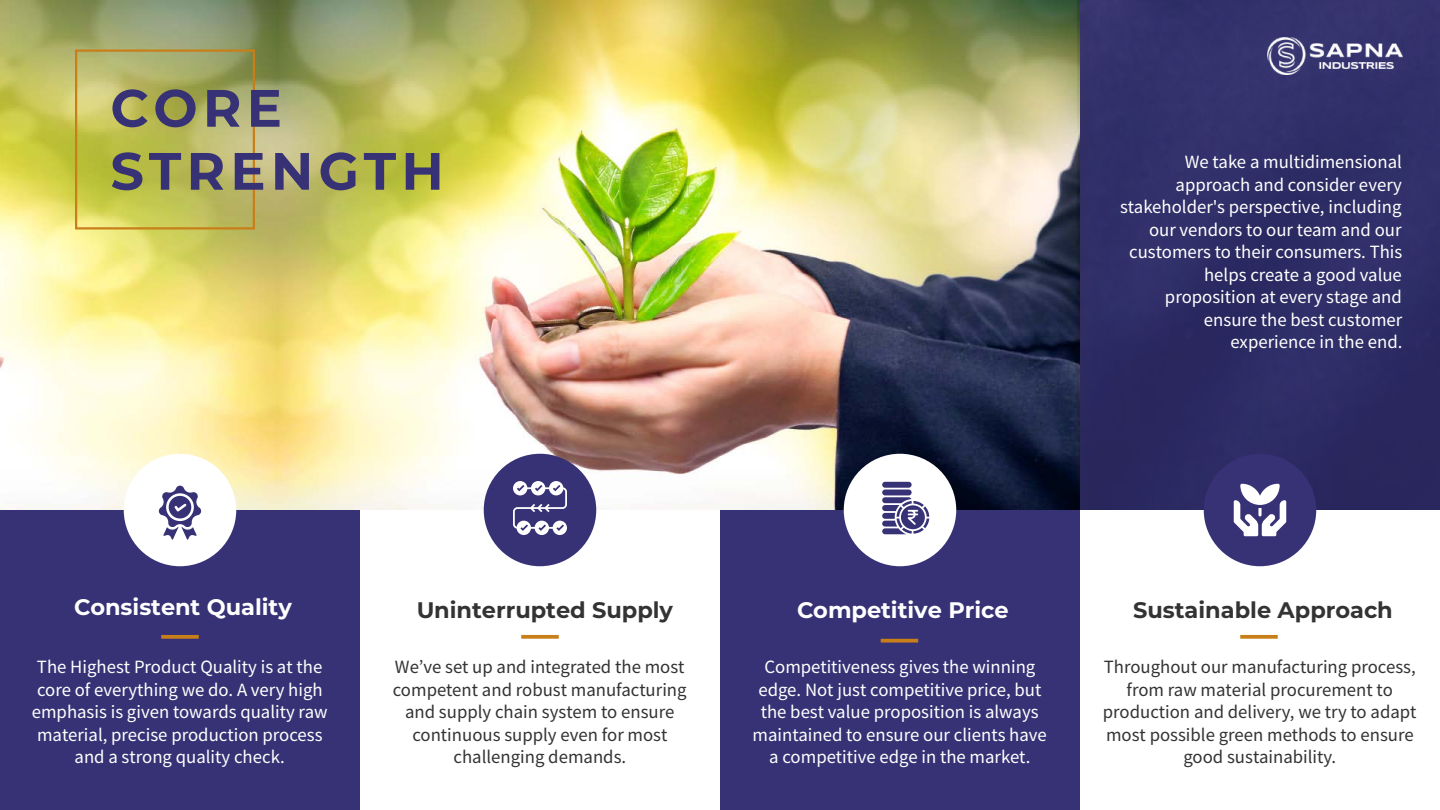
<style>
.page{position:relative;width:1440px;height:810px;background:#fff}
.page>*{position:absolute;margin:0;border:0;box-sizing:border-box;transform-origin:0 0}
.t1{font:700 52.5px/63px "Montserrat";letter-spacing:.1em;color:#373275}
.t2{font:700 22.5px "Montserrat";color:#333}
.t3{font:700 22.5px "Montserrat";color:#fff}
.t4{font:18.75px/22.5px "Source Sans Pro";color:#fff;text-align:center}
.t5{font:18.75px/22.5px "Source Sans Pro";color:#333;text-align:center}
</style>
<div class="page">
<img style="left:278px;top:0;width:802px;height:510px">
<img style="left:0;top:0;width:278px;height:510px">
<div style="left:0;top:510px;width:360px;height:300px;background:#373275"></div>
<div style="left:720px;top:510px;width:360px;height:300px;background:#373275"></div>
<div style="left:1080px;top:0;width:360px;height:510px;background:#2f2e68"></div>
<div style="left:124px;top:454px;width:112px;height:112px;background:#fff;border-radius:50%"></div>
<div style="left:484px;top:454px;width:112px;height:112px;background:#373275;border-radius:50%"></div>
<div style="left:844px;top:454px;width:112px;height:112px;background:#fff;border-radius:50%"></div>
<div style="left:1204px;top:454px;width:112px;height:112px;background:#373275;border-radius:50%"></div>
<img style="left:1267px;top:38px;width:135px;height:37px">
<svg style="left:75px;top:50px;width:180px;height:180px;background:#bab85a"></svg>
<svg style="left:159px;top:486px;width:42px;height:54px"></svg>
<svg style="left:513px;top:481px;width:54px;height:54px"></svg>
<svg style="left:1234px;top:484px;width:52px;height:52px"></svg>
<svg style="left:161px;top:635px;width:38px;height:4px"></svg>
<svg style="left:521px;top:635px;width:38px;height:4px"></svg>
<svg style="left:881px;top:639px;width:37px;height:4px"></svg>
<svg style="left:1240px;top:635px;width:38px;height:4px"></svg>
<div style="left:882px;top:490px;width:30px;height:5px;background:#373275;border-radius:3px"></div>
<svg style="left:882px;top:497px;width:47px;height:37px"></svg>
<div style="left:882px;top:482px;width:30px;height:6px;background:#373275;border-radius:3px"></div>
<h1 class="t1" style="left:110px;top:74px;width:335px">CORE<br>STRENGTH</h1>
<p class="t4" style="left:1120px;top:151px;width:284px;text-align:right">We take a multidimensional approach and consider every stakeholder's perspective, including our vendors to our team and our customers to their consumers. This helps create a good value proposition at every stage and ensure the best customer experience in the end.</p>
<p class="t3" style="left:74px;top:591px;width:219px">Consistent Quality</p>
<p class="t2" style="left:417px;top:594px;width:258px">Uninterrupted Supply</p>
<p class="t3" style="left:797px;top:594px;width:213px">Competitive Price</p>
<p class="t2" style="left:1133px;top:594px;width:261px">Sustainable Approach</p>
<p class="t4" style="left:32px;top:656px;width:297px">The Highest Product Quality is at the core of everything we do. A very high emphasis is given towards quality raw material, precise production process and a strong quality check.</p>
<p class="t5" style="left:393px;top:656px;width:295px">We’ve set up and integrated the most competent and robust manufacturing and supply chain system to ensure continuous supply even for most challenging demands.</p>
<p class="t4" style="left:753px;top:656px;width:296px">Competitiveness gives the winning edge. Not just competitive price, but the best value proposition is always maintained to ensure our clients have a competitive edge in the market.</p>
<p class="t5" style="left:1103px;top:656px;width:315px">Throughout our manufacturing process, from raw material procurement to production and delivery, we try to adapt most possible green methods to ensure good sustainability.</p>
</div>
